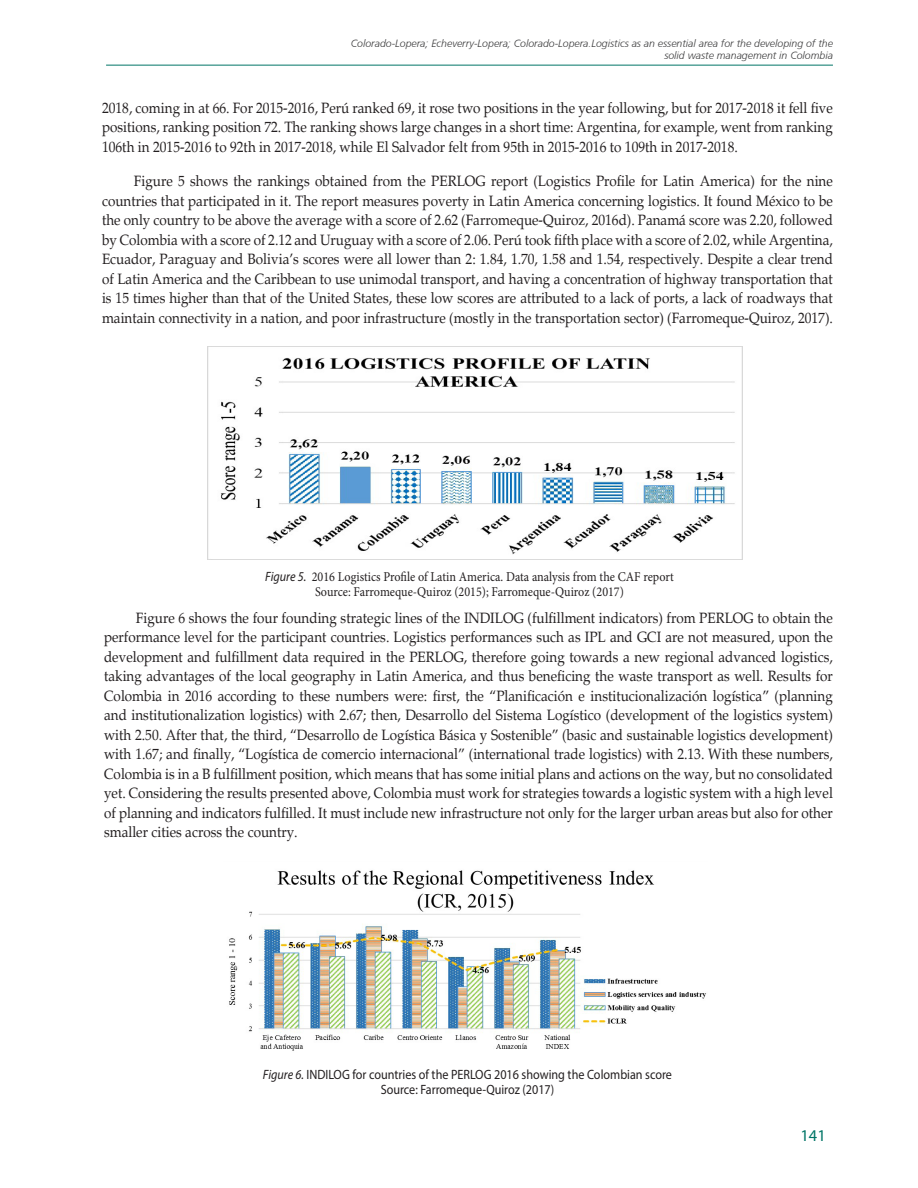
<style>
.page{position:relative;width:918px;height:1188px;background:#fff}
.page>*{position:absolute;margin:0;border:0;box-sizing:border-box;transform-origin:0 0}
.t1{font:16.5px "Myriad Pro";color:#007566}
.t2{font:15px/19.5px "Palatino";color:#231f20;text-align:justify;scale:.9 1}
.t3{font:13.5px/15px "Minion Pro";color:#231f20;text-align:center;scale:.9 1}
.t4{font:13.5px/15px "Myriad Pro";color:#231f20;text-align:center;scale:.9 1}
.t5{font:italic 300 10.5px/12px "Frutiger CE";color:#3e3e3f;text-align:right}
.s1{font-family:"Myriad Pro";font-style:italic}
.s2{font-style:italic}
</style>
<div class="page">
<hr style="left:106px;top:65px;width:727px;height:1px;background:#007566">
<img style="left:208px;top:346px;width:534px;height:214px">
<img style="left:229px;top:870px;width:478px;height:181px">
<p class="t5" style="left:351px;top:37px;width:484px">Colorado-Lopera; Echeverry-Lopera; Colorado-Lopera.Logistics as an essential area for the developing of the solid waste management in Colombia</p>
<p class="t2" style="left:102px;top:98px;width:814px">2018, coming in at 66. For 2015-2016, Perú ranked 69, it rose two positions in the year following, but for 2017-2018 it fell five positions, ranking position 72. The ranking shows large changes in a short time: Argentina, for example, went from ranking 106th in 2015-2016 to 92th in 2017-2018, while El Salvador felt from 95th in 2015-2016 to 109th in 2017-2018.</p>
<p class="t2" style="left:102px;top:172px;width:814px;text-indent:32px">Figure 5 shows the rankings obtained from the PERLOG report (Logistics Profile for Latin America) for the nine countries that participated in it. The report measures poverty in Latin America concerning logistics. It found México to be the only country to be above the average with a score of 2.62 (Farromeque-Quiroz, 2016d). Panamá score was 2.20, followed by Colombia with a score of 2.12 and Uruguay with a score of 2.06. Perú took fifth place with a score of 2.02, while Argentina, Ecuador, Paraguay and Bolivia’s scores were all lower than 2: 1.84, 1.70, 1.58 and 1.54, respectively. Despite a clear trend of Latin America and the Caribbean to use unimodal transport, and having a concentration of highway transportation that is 15 times higher than that of the United States, these low scores are attributed to a lack of ports, a lack of roadways that maintain connectivity in a nation, and poor infrastructure (mostly in the transportation sector) (Farromeque-Quiroz, 2017).</p>
<p class="t3" style="left:265px;top:570px;width:455px"><span class="s1">Figure 5.</span> 2016 Logistics Profile of Latin America. Data analysis from the CAF report<br>Source: Farromeque-Quiroz (2015); Farromeque-Quiroz (2017)</p>
<p class="t2" style="left:104px;top:608px;width:811px;text-indent:32px">Figure 6 shows the four founding strategic lines of the INDILOG (fulfillment indicators) from PERLOG to obtain the performance level for the participant countries. Logistics performances such as IPL and GCI are not measured, upon the development and fulfillment data required in the PERLOG, therefore going towards a new regional advanced logistics, taking advantages of the local geography in Latin America, and thus beneficing the waste transport as well. Results for Colombia in 2016 according to these numbers were: first, the “Planificación e institucionalización logística” (planning and institutionalization logistics) with 2.67; then, Desarrollo del Sistema Logístico (development of the logistics system) with 2.50. After that, the third, “Desarrollo de Logística Básica y Sostenible” (basic and sustainable logistics development) with 1.67; and finally, “Logística de comercio internacional” (international trade logistics) with 2.13. With these numbers, Colombia is in a B fulfillment position, which means that has some initial plans and actions on the way, but no consolidated yet. Considering the results presented above, Colombia must work for strategies towards a logistic system with a high level of planning and indicators fulfilled. It must include new infrastructure not only for the larger urban areas but also for other smaller cities across the country.</p>
<p class="t4" style="left:263px;top:1067px;width:456px"><span class="s2">Figure 6.</span> INDILOG for countries of the PERLOG 2016 showing the Colombian score<br>Source: Farromeque-Quiroz (2017)</p>
<p class="t1" style="left:800px;top:1125px;width:27px">141</p>
</div>
